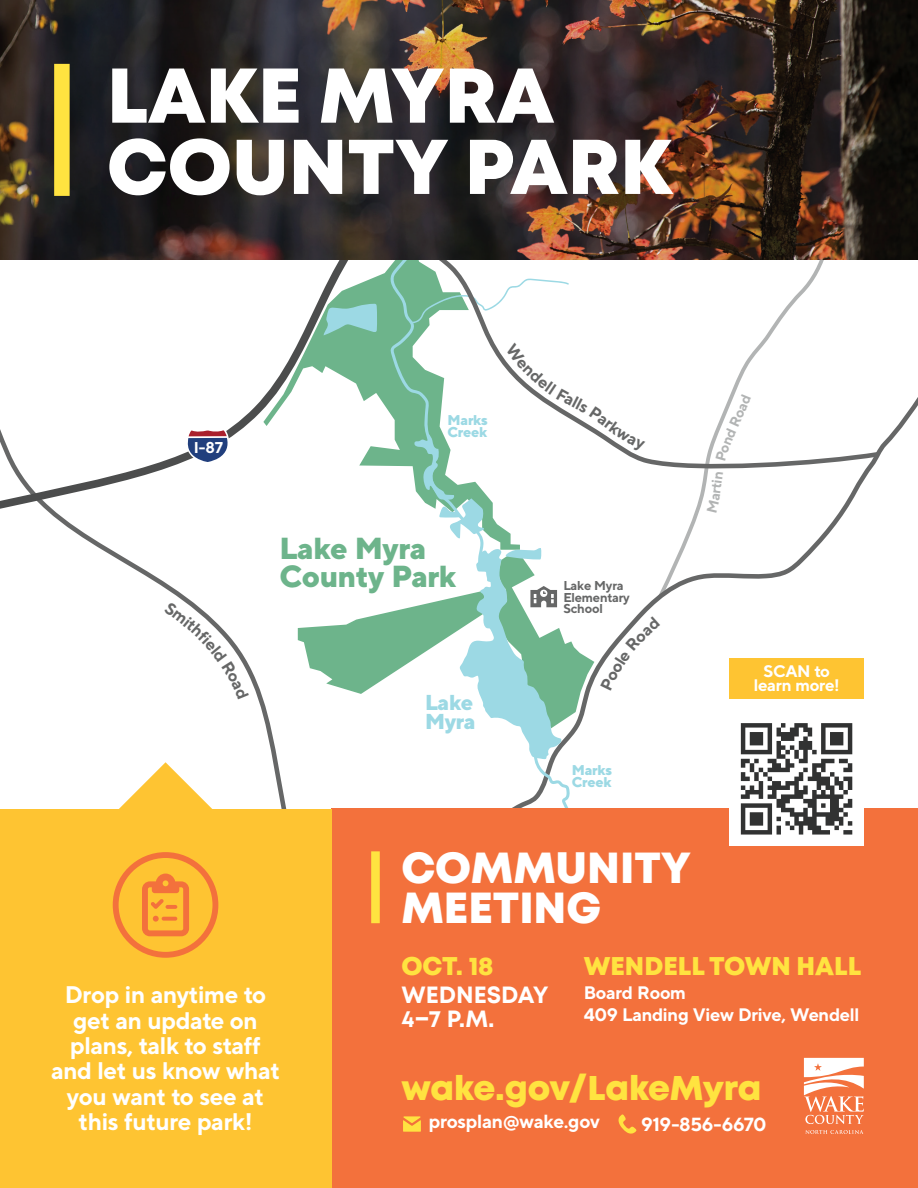
<style>
.page{position:relative;width:918px;height:1188px;background:#fff}
.page>*{position:absolute;margin:0;border:0;box-sizing:border-box;transform-origin:0 0}
.t1{font:800 77.4px/71.2px "Mont";color:#fff}
.t2{font:800 43.2px/39.8px "Mont";color:#fff}
.t3{font:800 34.2px "Mont";letter-spacing:-.01em;color:#ffe340}
.t4{font:800 30.45px/27.2px "TT Norms";letter-spacing:-.02em;color:#6db48b}
.t5{font:800 25.5px "Mont";color:#ffe340}
.t6{font:700 24px/25.5px "TT Norms";letter-spacing:-.02em;color:#fff;text-align:center}
.t7{font:700 23.4px/23.4px "Mont";color:#fff}
.t8{font:800 21.6px/19.8px "TT Norms";letter-spacing:-.02em;color:#9cd9e4}
.t9{font:700 19.05px "TT Norms";letter-spacing:-.02em;color:#fff}
.t10{font:700 18.15px/22.8px "TT Norms";letter-spacing:-.02em;color:#fff}
.t11{font:700 16.65px/13.5px "TT Norms";letter-spacing:-.02em;color:#fff;text-align:center}
.t12{font:700 15.6px "TT Norms";color:#fff}
.t13{font:800 14.1px/12.5px "TT Norms";letter-spacing:-.02em;color:#9cd9e4}
.t14{font:700 12.9px/11.4px "TT Norms";letter-spacing:-.02em;color:#666767}
</style>
<div class="page">
<svg style="left:733px;top:260px;width:91px;height:128px"></svg>
<svg style="left:56px;top:518px;width:207px;height:197px"></svg>
<svg style="left:0;top:343px;width:298px;height:175px"></svg>
<svg style="left:263px;top:388px;width:655px;height:421px"></svg>
<svg style="left:184px;top:429px;width:48px;height:35px"></svg>
<img style="left:0;top:0;width:918px;height:260px">
<div style="left:729px;top:658px;width:135px;height:40px;background:#fec432"></div>
<div style="left:331px;top:809px;width:587px;height:379px;background:#f3713c"></div>
<div style="left:54px;top:64px;width:16px;height:132px;background:#ffe340"></div>
<div style="left:0;top:809px;width:331px;height:379px;background:#fec432"></div>
<div style="left:371px;top:851px;width:9px;height:72px;background:#ffe340"></div>
<svg style="left:804px;top:1058px;width:60px;height:66px"></svg>
<svg style="left:805px;top:1130px;width:59px;height:4px"></svg>
<div style="left:729px;top:711px;width:135px;height:135px;background:#fff"></div>
<svg style="left:741px;top:723px;width:111px;height:112px"></svg>
<svg style="left:113px;top:762px;width:105px;height:196px"></svg>
<svg style="left:618px;top:1114px;width:18px;height:20px"></svg>
<svg style="left:403px;top:1116px;width:18px;height:16px"></svg>
<svg style="left:164px;top:601px;width:85px;height:98px"></svg>
<svg style="left:707px;top:472px;width:16px;height:41px"></svg>
<svg style="left:716px;top:394px;width:35px;height:67px"></svg>
<svg style="left:298px;top:260px;width:362px;height:549px"></svg>
<h1 class="t1" style="left:107px;top:61px;width:567px">LAKE MYRA<br>COUNTY PARK</h1>
<p class="t12" style="left:194px;top:438px;width:31px">I-87</p>
<p class="t13" style="left:448px;top:413px;width:42px">Marks<br>Creek</p>
<p class="t4" style="left:280px;top:534px;width:178px">Lake Myra<br>County Park</p>
<p class="t8" style="left:425px;top:692px;width:52px">Lake<br>Myra</p>
<p class="t14" style="left:563px;top:580px;width:68px">Lake Myra<br>Elementary<br>School</p>
<p class="t13" style="left:572px;top:763px;width:42px">Marks<br>Creek</p>
<h2 class="t2" style="left:401px;top:849px;width:291px">COMMUNITY<br>MEETING</h2>
<p class="t11" style="left:754px;top:664px;width:87px">SCAN to learn more!</p>
<p class="t6" style="left:51px;top:981px;width:231px">Drop in anytime to get an update on plans, talk to staff and let us know what you want to see at this future park!</p>
<p class="t5" style="left:401px;top:949px;width:94px">OCT. 18</p>
<p class="t5" style="left:584px;top:949px;width:279px">WENDELL TOWN HALL</p>
<p class="t10" style="left:584px;top:980px;width:277px">Board Room<br>409 Landing View Drive, Wendell</p>
<p class="t7" style="left:401px;top:983px;width:149px">WEDNESDAY<br>4–7 P.M.</p>
<h3 class="t3" style="left:401px;top:1066px;width:362px">wake.gov/LakeMyra</h3>
<p class="t9" style="left:429px;top:1109px;width:173px">prosplan@wake.gov</p>
<p class="t9" style="left:641px;top:1112px;width:127px">919-856-6670</p>
</div>
